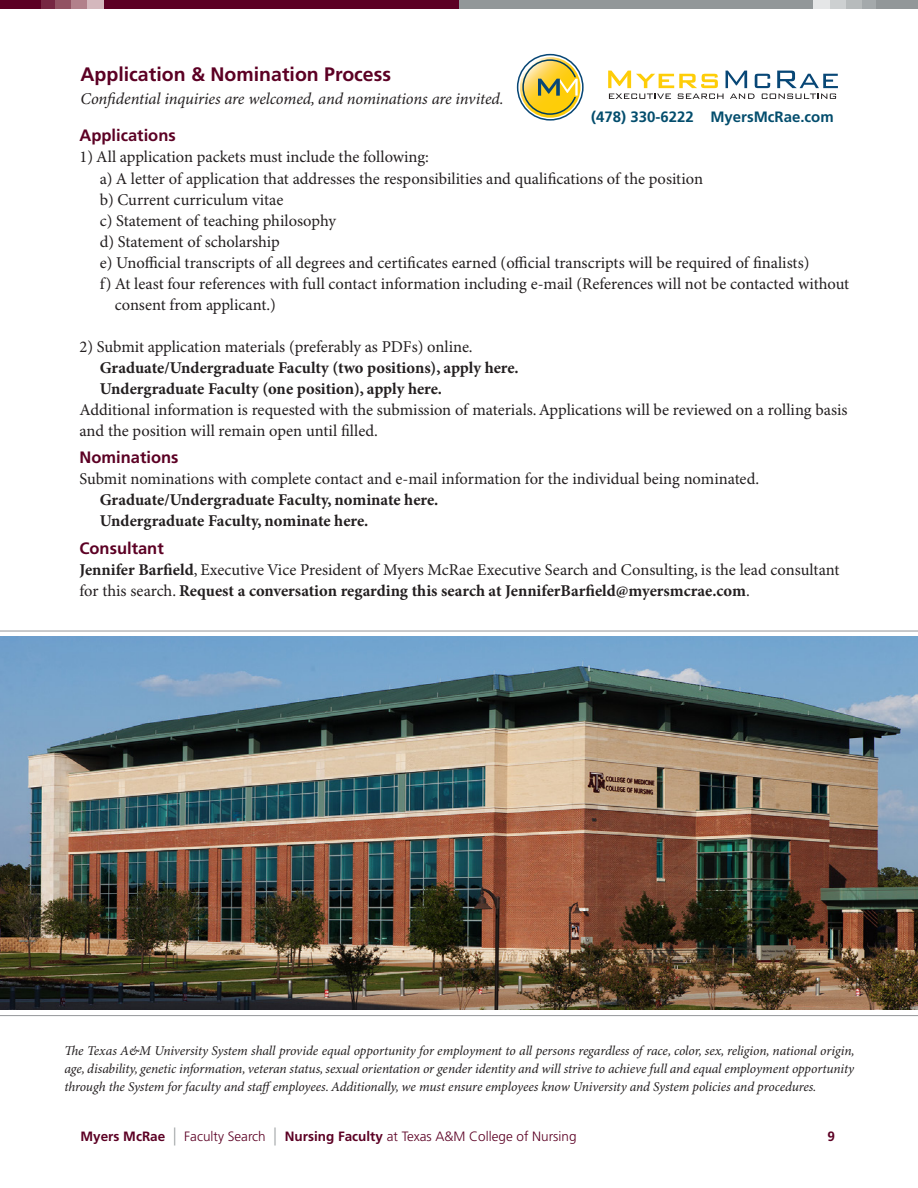
<style>
.page{position:relative;width:918px;height:1188px;background:#fff}
.page>*{position:absolute;margin:0;border:0;box-sizing:border-box;transform-origin:0 0}
.t1{font:700 19.5px "Frutiger LT Pro";color:#5c0024}
.t2{font:16.5px/21px "Minion Pro";color:#231f20}
.t3{font:700 16.5px/21px "Minion Pro";letter-spacing:-.005em;color:#231f20}
.t4{font:italic 16.5px "Minion Pro";letter-spacing:-.01em;color:#231f20}
.t5{font:700 16.5px "Frutiger LT Pro";color:#5c0024}
.t6{font:700 15px "Frutiger LT Pro";color:#034d6d}
.t7{font:italic 13.5px/18px "Minion Pro";letter-spacing:-.01em;color:#231f20;text-align:justify}
.t8{font:300 13.5px "Frutiger LT Pro";color:#5c0024}
.t9{font:700 13.5px "Frutiger LT Pro";color:#5c0024}
.s1{font-weight:700}
.s2{font-stretch:condensed;font-size:18px;color:#929799}
</style>
<div class="page">
<svg style="left:608px;top:71px;width:110px;height:17px"></svg>
<svg style="left:726px;top:71px;width:21px;height:17px"></svg>
<svg style="left:755px;top:74px;width:15px;height:14px"></svg>
<svg style="left:777px;top:71px;width:61px;height:17px"></svg>
<svg style="left:609px;top:94px;width:62px;height:5px"></svg>
<svg style="left:678px;top:94px;width:46px;height:5px"></svg>
<svg style="left:730px;top:94px;width:25px;height:5px"></svg>
<svg style="left:762px;top:94px;width:74px;height:5px"></svg>
<svg style="left:517px;top:54px;width:67px;height:67px"></svg>
<div style="left:0;top:0;width:783px;height:9px;background:#5c0024"></div>
<div style="left:41px;top:0;width:61px;height:9px;background:#762742"></div>
<div style="left:56px;top:0;width:16px;height:9px;background:#925363"></div>
<div style="left:72px;top:0;width:16px;height:9px;background:#b2818b"></div>
<div style="left:88px;top:0;width:16px;height:9px;background:#d4b8bd"></div>
<div style="left:459px;top:0;width:459px;height:9px;background:#929799"></div>
<div style="left:815px;top:0;width:61px;height:9px;background:#a4a9ab"></div>
<div style="left:845px;top:0;width:16px;height:9px;background:#b7bbbc"></div>
<div style="left:829px;top:0;width:16px;height:9px;background:#cdd0d1"></div>
<div style="left:813px;top:0;width:16px;height:9px;background:#e5e6e7"></div>
<img style="left:0;top:630px;width:918px;height:386px">
<p class="t1" style="left:81px;top:62px;width:312px">Application &amp; Nomination Process</p>
<p class="t4" style="left:81px;top:89px;width:425px">Confidential inquiries are welcomed, and nominations are invited.</p>
<p class="t6" style="left:591px;top:108px;width:244px">(478) 330-6222 MyersMcRae.com</p>
<p class="t5" style="left:80px;top:126px;width:98px">Applications</p>
<p class="t2" style="left:80px;top:147px;width:351px">1) All application packets must include the following:</p>
<p class="t2" style="left:100px;top:168px;width:605px">a) A letter of application that addresses the responsibilities and qualifications of the position</p>
<p class="t2" style="left:100px;top:189px;width:185px">b) Current curriculum vitae</p>
<p class="t2" style="left:100px;top:210px;width:238px">c) Statement of teaching philosophy</p>
<p class="t2" style="left:100px;top:231px;width:182px">d) Statement of scholarship</p>
<p class="t2" style="left:100px;top:252px;width:711px">e) Unofficial transcripts of all degrees and certificates earned (official transcripts will be required of finalists)</p>
<p class="t2" style="left:100px;top:273px;width:751px">f) At least four references with full contact information including e-mail (References will not be contacted without</p>
<p class="t2" style="left:115px;top:294px;width:163px">consent from applicant.)</p>
<p class="t2" style="left:80px;top:336px;width:395px">2) Submit application materials (preferably as PDFs) online.</p>
<p class="t3" style="left:100px;top:357px;width:421px">Graduate/Undergraduate Faculty (two positions), apply here.<br>Undergraduate Faculty (one position), apply here.</p>
<p class="t2" style="left:80px;top:399px;width:770px">Additional information is requested with the submission of materials. Applications will be reviewed on a rolling basis and the position will remain open until filled.</p>
<p class="t5" style="left:80px;top:448px;width:100px">Nominations</p>
<p class="t2" style="left:80px;top:469px;width:681px">Submit nominations with complete contact and e-mail information for the individual being nominated.</p>
<p class="t3" style="left:100px;top:490px;width:340px">Graduate/Undergraduate Faculty, nominate here.<br>Undergraduate Faculty, nominate here.</p>
<p class="t5" style="left:80px;top:539px;width:86px">Consultant</p>
<p class="t2" style="left:80px;top:560px;width:762px"><span class="s1">Jennifer Barfield</span>, Executive Vice President of Myers McRae Executive Search and Consulting, is the lead consultant for this search. <span class="s1">Request a conversation regarding this search at JenniferBarfield@myersmcrae.com</span>.</p>
<p class="t7" style="left:64px;top:1042px;width:792px">The Texas A&amp;M University System shall provide equal opportunity for employment to all persons regardless of race, color, sex, religion, national origin, age, disability, genetic information, veteran status, sexual orientation or gender identity and will strive to achieve full and equal employment opportunity through the System for faculty and staff employees. Additionally, we must ensure employees know University and System policies and procedures.</p>
<p class="t8" style="left:81px;top:1128px;width:498px"><span class="s1">Myers McRae</span> <span class="s2">|</span> Faculty Search <span class="s2">|</span> <span class="s1">Nursing Faculty</span> at Texas A&amp;M College of Nursing</p>
<p class="t9" style="left:828px;top:1128px;width:9px">9</p>
</div>
